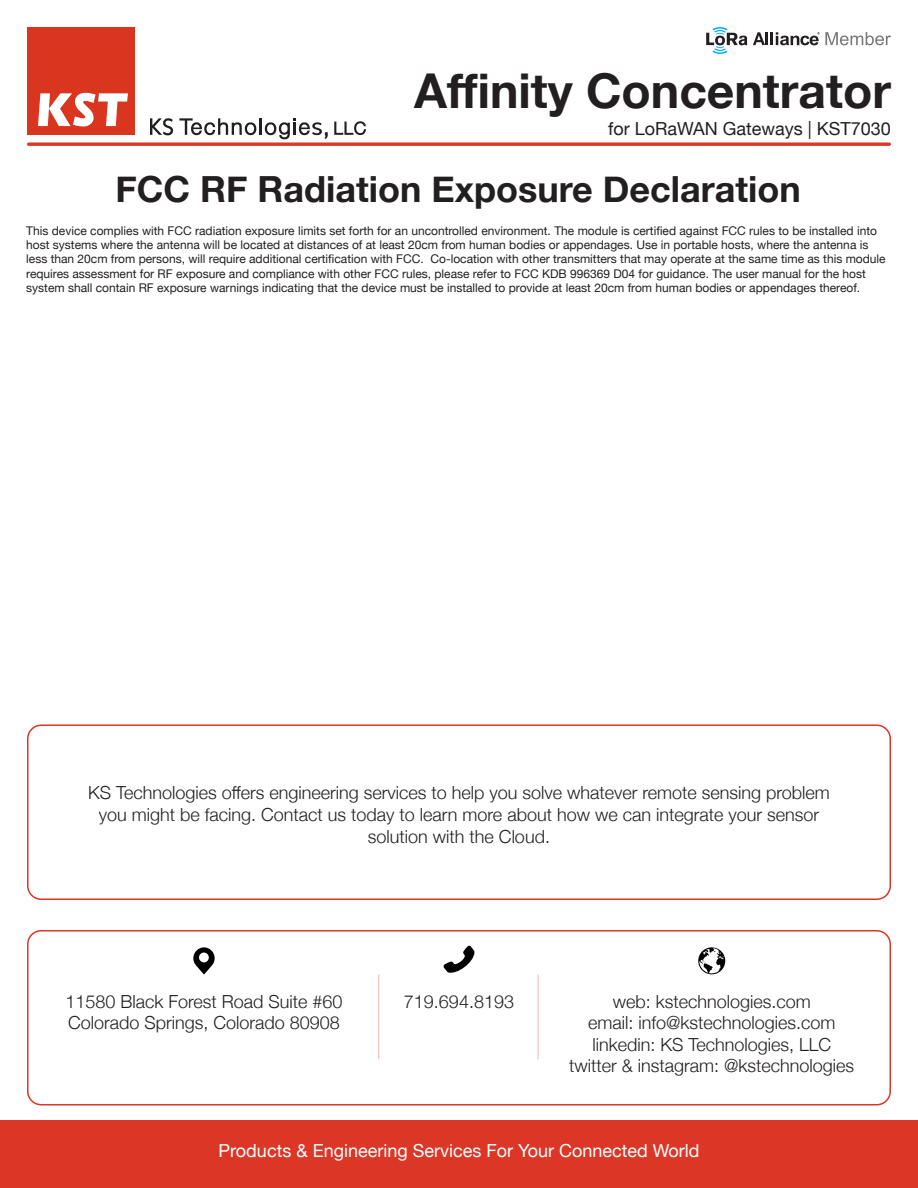
<style>
.page{position:relative;width:918px;height:1188px;background:#fff}
.page>*{position:absolute;margin:0;border:0;box-sizing:border-box;transform-origin:0 0}
.t1{font:700 48px "Helvetica Neue";color:#231f20}
.t2{font:700 36px "Helvetica Neue";color:#231f20}
.Helvetica_Neue{font:300 18px/21.6px "Helvetica Neue";color:#231f20;text-align:center}
.t3{font:18px "Helvetica Neue";color:#fff}
.t4{font:18px "Helvetica Neue";color:#231f20}
.Helvetica_Neue-2{font:12px/14.4px "Helvetica Neue";color:#231f20}
</style>
<div class="page">
<div style="left:27px;top:27px;width:108px;height:108px;background:#d9351f"></div>
<svg style="left:38px;top:93px;width:90px;height:33px"></svg>
<svg style="left:179px;top:118px;width:77px;height:17px"></svg>
<hr style="left:259px;top:118px;width:3px;height:17px;background:#231f20">
<svg style="left:150px;top:118px;width:23px;height:17px"></svg>
<svg style="left:265px;top:118px;width:63px;height:21px"></svg>
<svg style="left:334px;top:121px;width:32px;height:14px"></svg>
<div style="left:0;top:1120px;width:918px;height:68px;background:#db3626"></div>
<svg style="left:706px;top:27px;width:41px;height:27px"></svg>
<svg style="left:753px;top:32px;width:138px;height:13px"></svg>
<svg style="left:27px;top:142px;width:864px;height:4px;background:#e05547"></svg>
<div style="left:27px;top:930px;width:864px;height:176px;border:2px solid #db3626;border-radius:14px"></div>
<div style="left:27px;top:724px;width:864px;height:176px;border:2px solid #db3626;border-radius:14px"></div>
<svg style="left:193px;top:947px;width:22px;height:27px"></svg>
<svg style="left:698px;top:947px;width:27px;height:27px"></svg>
<svg style="left:443px;top:945px;width:32px;height:28px"></svg>
<hr style="left:378px;top:975px;width:2px;height:84px;background:#db3626">
<hr style="left:537px;top:975px;width:2px;height:84px;background:#db3626">
<h1 class="t1" style="left:414px;top:53px;width:478px">Affinity Concentrator</h1>
<h3 class="t4" style="left:608px;top:116px;width:284px">for LoRaWAN Gateways | KST7030</h3>
<p class="t2" style="left:116px;top:161px;width:687px">FCC RF Radiation Exposure Declaration</p>
<p class="Helvetica_Neue-2" style="left:26px;top:224px;width:861px">This device complies with FCC radiation exposure limits set forth for an uncontrolled environment. The module is certified against FCC rules to be installed into host systems where the antenna will be located at distances of at least 20cm from human bodies or appendages. Use in portable hosts, where the antenna is less than 20cm from persons, will require additional certification with FCC. Co-location with other transmitters that may operate at the same time as this module requires assessment for RF exposure and compliance with other FCC rules, please refer to FCC KDB 996369 D04 for guidance. The user manual for the host system shall contain RF exposure warnings indicating that the device must be installed to provide at least 20cm from human bodies or appendages thereof.</p>
<p class="Helvetica_Neue" style="left:88px;top:781px;width:743px">KS Technologies offers engineering services to help you solve whatever remote sensing problem you might be facing. Contact us today to learn more about how we can integrate your sensor solution with the Cloud.</p>
<p class="Helvetica_Neue" style="left:65px;top:989px;width:279px">11580 Black Forest Road Suite #60</p>
<p class="Helvetica_Neue" style="left:68px;top:1011px;width:273px">Colorado Springs, Colorado 80908</p>
<p class="Helvetica_Neue" style="left:404px;top:989px;width:112px">719.694.8193</p>
<p class="Helvetica_Neue" style="left:613px;top:989px;width:200px">web: kstechnologies.com</p>
<p class="Helvetica_Neue" style="left:588px;top:1011px;width:249px">email: info@kstechnologies.com</p>
<p class="Helvetica_Neue" style="left:592px;top:1032px;width:240px">linkedin: KS Technologies, LLC</p>
<p class="Helvetica_Neue" style="left:569px;top:1054px;width:287px">twitter &amp; instagram: @kstechnologies</p>
<h3 class="t3" style="left:219px;top:1138px;width:482px">Products &amp; Engineering Services For Your Connected World</h3>
</div>
